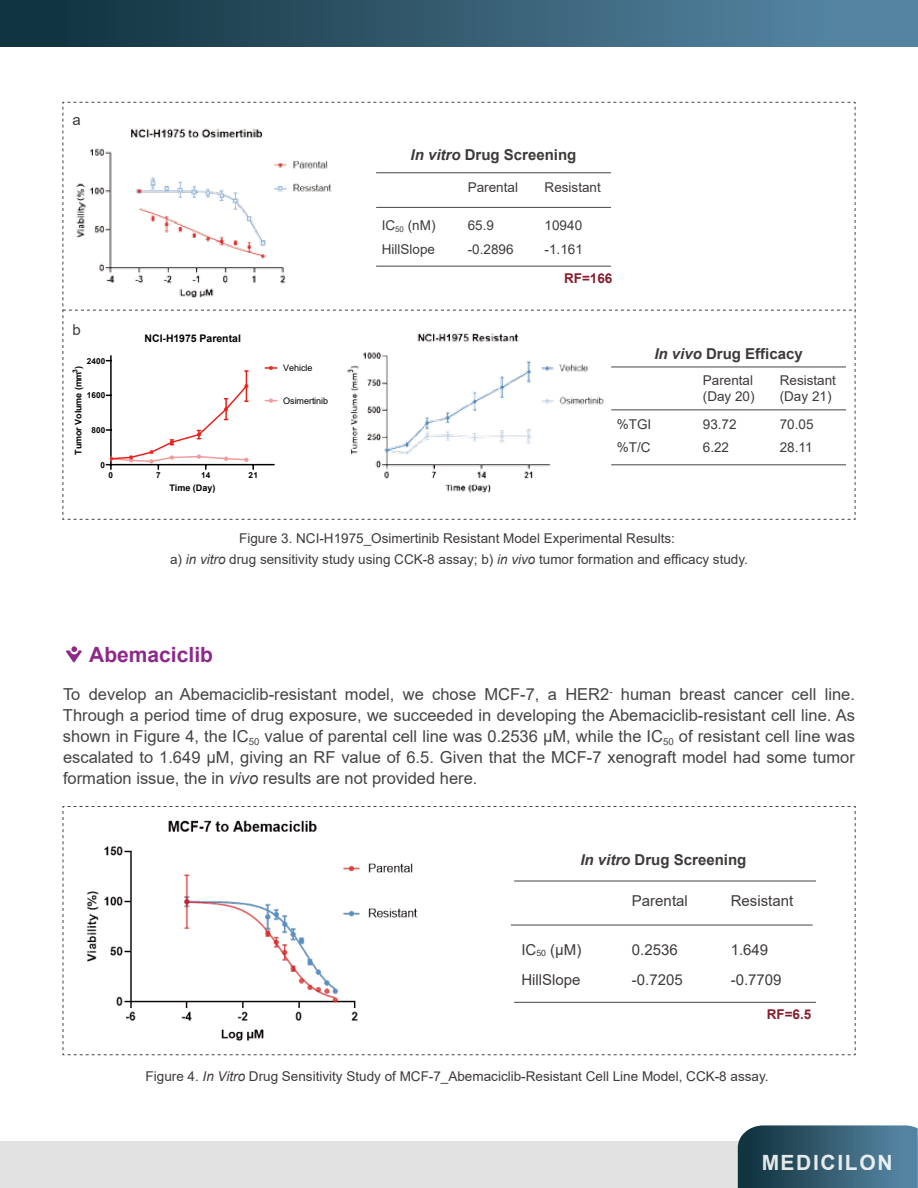
<style>
.page{position:relative;width:918px;height:1188px;background:#fff}
.page>*{position:absolute;margin:0;border:0;box-sizing:border-box;transform-origin:0 0}
.t1{font:700 21px "Arial";color:#8d298b}
.t2{font:700 21px "Arial";letter-spacing:.08em;color:#fff}
.t3{font:16.5px/21px "Arial";color:#444;text-align:justify}
.t4{font:15px "Arial";color:#3e3a39}
.t5{font:700 15px "Arial";color:#3e3a39}
.t6{font:13.5px/16.2px "Arial";color:#3e3a39}
.t7{font:700 13.5px "Arial";color:#871f2f}
.t8{font:700 10.5px "Arial";color:#040000}
.t9{font:700 9px "Arial";letter-spacing:-.005em;color:#040000}
.t10{font:9px "Arial";letter-spacing:-.005em;color:#040000}
.t11{font:700 8.25px "Arial";letter-spacing:.005em;color:#040000}
.s1{font-style:italic}
.s2{font-size:8.7px}
</style>
<div class="page">
<svg style="left:63px;top:102px;width:793px;height:418px"></svg>
<div style="left:0;top:0;width:918px;height:47px;background:linear-gradient(to right,#0f2f3a,#5a8aa9)"></div>
<svg style="left:66px;top:646px;width:16px;height:17px"></svg>
<svg style="left:63px;top:806px;width:793px;height:250px"></svg>
<img style="left:74px;top:809px;width:354px;height:243px">
<div style="left:0;top:1141px;width:918px;height:47px;background:#e2e2e2"></div>
<svg style="left:738px;top:1125px;width:180px;height:63px;background:#386074"></svg>
<hr style="left:376px;top:266px;width:235px;height:1px;background:#444">
<hr style="left:376px;top:172px;width:235px;height:1px;background:#444">
<hr style="left:376px;top:207px;width:235px;height:1px;background:#444">
<hr style="left:611px;top:464px;width:235px;height:1px;background:#444">
<hr style="left:611px;top:367px;width:235px;height:1px;background:#444">
<hr style="left:611px;top:409px;width:235px;height:1px;background:#444">
<hr style="left:514px;top:1002px;width:302px;height:1px;background:#444">
<hr style="left:511px;top:925px;width:302px;height:1px;background:#444">
<hr style="left:514px;top:881px;width:302px;height:1px;background:#444">
<p class="t4" style="left:73px;top:110px;width:10px">a</p>
<p class="t4" style="left:73px;top:320px;width:10px">b</p>
<p class="t8" style="left:145px;top:331px;width:98px">NCI-H1975 Parental</p>
<p class="t11" style="left:87px;top:355px;width:20px">2400</p>
<p class="t9" style="left:72px;top:455px;width:90px;rotate:-90deg">Tumor Volume (mm<sup>3</sup>)</p>
<p class="t10" style="left:283px;top:362px;width:31px">Vehicle</p>
<p class="t11" style="left:87px;top:390px;width:20px">1600</p>
<p class="t10" style="left:283px;top:394px;width:46px">Osimertinib</p>
<p class="t11" style="left:92px;top:424px;width:15px">800</p>
<p class="t11" style="left:101px;top:459px;width:6px">0</p>
<p class="t11" style="left:109px;top:470px;width:6px">0</p>
<p class="t11" style="left:156px;top:470px;width:6px">7</p>
<p class="t11" style="left:201px;top:470px;width:11px">14</p>
<p class="t11" style="left:249px;top:470px;width:11px">21</p>
<p class="t9" style="left:169px;top:482px;width:47px">Time (Day)</p>
<p class="t5" style="left:411px;top:144px;width:167px"><span class="s1">In vitro</span> Drug Screening</p>
<p class="t6" style="left:468px;top:179px;width:52px">Parental</p>
<p class="t6" style="left:545px;top:179px;width:58px">Resistant</p>
<p class="t6" style="left:382px;top:217px;width:55px">IC<sub>50</sub> (nM)</p>
<p class="t6" style="left:468px;top:217px;width:28px">65.9</p>
<p class="t6" style="left:545px;top:217px;width:39px">10940</p>
<p class="t6" style="left:382px;top:241px;width:55px">HillSlope</p>
<p class="t6" style="left:468px;top:241px;width:47px">-0.2896</p>
<p class="t6" style="left:545px;top:241px;width:40px">-1.161</p>
<p class="t7" style="left:564px;top:268px;width:50px">RF=166</p>
<p class="t5" style="left:654px;top:343px;width:150px"><span class="s1">In vivo</span> Drug Efficacy</p>
<p class="t6" style="left:703px;top:372px;width:53px">Parental (Day 20)</p>
<p class="t6" style="left:780px;top:372px;width:58px">Resistant (Day 21)</p>
<p class="t6" style="left:617px;top:416px;width:36px">%TGI</p>
<p class="t6" style="left:703px;top:416px;width:35px">93.72</p>
<p class="t6" style="left:780px;top:416px;width:35px">70.05</p>
<p class="t6" style="left:617px;top:439px;width:35px">%T/C</p>
<p class="t6" style="left:703px;top:439px;width:28px">6.22</p>
<p class="t6" style="left:780px;top:439px;width:34px">28.11</p>
<p class="t6" style="left:170px;top:528px;width:579px;line-height:21px;text-align:center">Figure 3. NCI-H1975_Osimertinib Resistant Model Experimental Results:<br>a) <span class="s1">in vitro</span> drug sensitivity study using CCK-8 assay; b) <span class="s1">in vivo</span> tumor formation and efficacy study.</p>
<p class="t1" style="left:89px;top:640px;width:125px">Abemaciclib</p>
<p class="t3" style="left:63px;top:684px;width:793px">To develop an Abemaciclib-resistant model, we chose MCF-7, a HER2<sup>-</sup> human breast cancer cell line.<br>Through a period time of drug exposure, we succeeded in developing the Abemaciclib-resistant cell line. As shown in Figure 4, the IC<sub>50</sub> value of parental cell line was 0.2536 μM, while the IC<sub>50</sub> of resistant cell line was escalated to 1.649 μM, giving an RF value of 6.5. Given that the MCF-7 xenograft model had some tumor formation issue, the in <span class="s1">vivo</span> results are not provided here.</p>
<p class="t5" style="left:580px;top:849px;width:167px"><span class="s1">In vitro</span> Drug Screening</p>
<p class="t4" style="left:632px;top:890px;width:57px">Parental</p>
<p class="t4" style="left:731px;top:890px;width:64px">Resistant</p>
<p class="t4" style="left:521px;top:939px;width:62px">IC<span class="s2">50</span> (μM)</p>
<p class="t4" style="left:632px;top:939px;width:47px">0.2536</p>
<p class="t4" style="left:731px;top:939px;width:39px">1.649</p>
<p class="t4" style="left:521px;top:969px;width:61px">HillSlope</p>
<p class="t4" style="left:632px;top:969px;width:52px">-0.7205</p>
<p class="t4" style="left:731px;top:969px;width:52px">-0.7709</p>
<p class="t7" style="left:767px;top:1004px;width:46px">RF=6.5</p>
<p class="t6" style="left:146px;top:1068px;width:624px">Figure 4. <span class="s1">In Vitro</span> Drug Sensitivity Study of MCF-7_Abemaciclib-Resistant Cell Line Model, CCK-8 assay.</p>
<p class="t2" style="left:761px;top:1147px;width:133px">MEDICILON</p>
</div>
